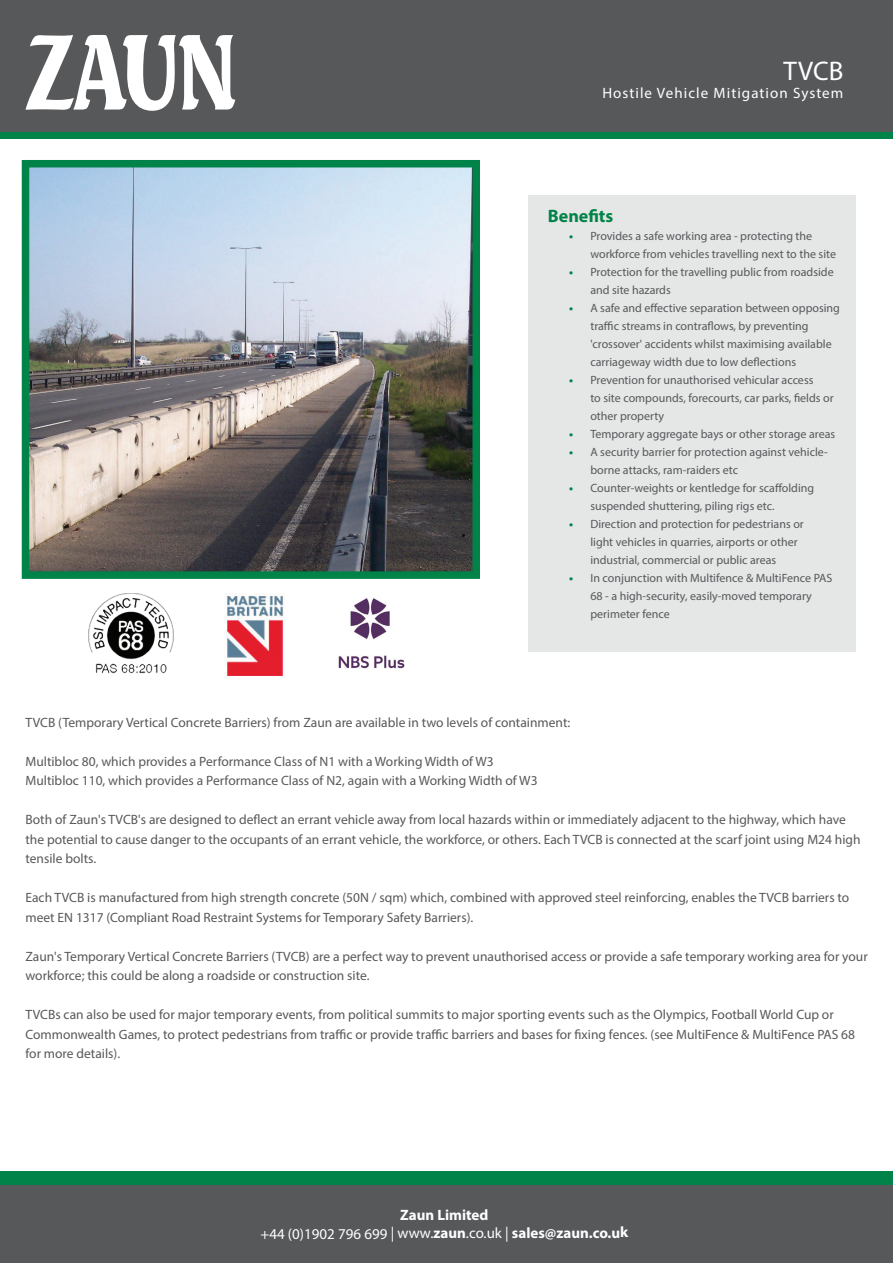
<style>
.page{position:relative;width:893px;height:1263px;background:#fff}
.page>*{position:absolute;margin:0;border:0;box-sizing:border-box;transform-origin:0 0}
.t1{font:27px "Myriad Pro";color:#fff}
.t2{font:700 18px "Myriad Pro";color:#008348}
.t3{font:700 15px/18.3px "Myriad Pro";letter-spacing:-.005em;color:#fff;text-align:center}
.t4{font:15px "Myriad Pro";letter-spacing:.07em;color:#fff}
.t5{font:13.5px/19.5px "Myriad Pro";color:#57585a}
.t6{font:12px/18px "Myriad Pro";color:#57585a}
.s1{font-weight:700;color:#008348}
.s2{font-weight:400}
</style>
<div class="page">
<img style="left:338px;top:598px;width:67px;height:71px">
<div style="left:529px;top:196px;width:327px;height:456px;background:#e5e6e6"></div>
<div style="left:0;top:124px;width:893px;height:15px;background:#008348"></div>
<div style="left:0;top:0;width:893px;height:132px;background:#57585a"></div>
<div style="left:0;top:1171px;width:893px;height:26px;background:#008348"></div>
<div style="left:0;top:1185px;width:893px;height:78px;background:#57585a"></div>
<svg style="left:26px;top:35px;width:209px;height:76px"></svg>
<img style="left:31px;top:169px;width:440px;height:401px">
<div style="left:22px;top:160px;width:458px;height:419px;border:8px solid #008348"></div>
<img style="left:224px;top:593px;width:61px;height:84px">
<img style="left:88px;top:593px;width:85px;height:81px">
<h1 class="t1" style="left:783px;top:60px;width:61px">TVCB</h1>
<p class="t4" style="left:602px;top:87px;width:242px">Hostile Vehicle Mitigation System</p>
<h2 class="t2" style="left:548px;top:209px;width:67px">Benefits</h2>
<p class="t6" style="left:590px;top:228px;width:247px;text-indent:-21px"><span class="s1">•</span> Provides a safe working area - protecting the workforce from vehicles travelling next to the site</p>
<p class="t6" style="left:590px;top:264px;width:245px;text-indent:-21px"><span class="s1">•</span> Protection for the travelling public from roadside and site hazards</p>
<p class="t6" style="left:590px;top:300px;width:251px;text-indent:-21px"><span class="s1">•</span> A safe and effective separation between opposing traffic streams in contraflows, by preventing 'crossover' accidents whilst maximising available carriageway width due to low deflections</p>
<p class="t6" style="left:590px;top:372px;width:245px;text-indent:-21px"><span class="s1">•</span> Prevention for unauthorised vehicular access<br>to site compounds, forecourts, car parks, fields or other property</p>
<p class="t6" style="left:569px;top:426px;width:268px"><span class="s1">•</span> Temporary aggregate bays or other storage areas</p>
<p class="t6" style="left:590px;top:444px;width:239px;text-indent:-21px"><span class="s1">•</span> A security barrier for protection against vehicle&shy;borne attacks, ram-raiders etc</p>
<p class="t6" style="left:590px;top:480px;width:225px;text-indent:-21px"><span class="s1">•</span> Counter-weights or kentledge for scaffolding suspended shuttering, piling rigs etc.</p>
<p class="t6" style="left:590px;top:516px;width:215px;text-indent:-21px"><span class="s1">•</span> Direction and protection for pedestrians or light vehicles in quarries, airports or other industrial, commercial or public areas</p>
<p class="t6" style="left:590px;top:570px;width:243px;text-indent:-21px"><span class="s1">•</span> In conjunction with Multifence &amp; MultiFence PAS<br>68 - a high-security, easily-moved temporary perimeter fence</p>
<p class="t5" style="left:26px;top:713px;width:546px">TVCB (Temporary Vertical Concrete Barriers) from Zaun are available in two levels of containment:</p>
<p class="t5" style="left:26px;top:752px;width:514px">Multibloc 80, which provides a Performance Class of N1 with a Working Width of W3<br>Multibloc 110, which provides a Performance Class of N2, again with a Working Width of W3</p>
<p class="t5" style="left:26px;top:811px;width:837px">Both of Zaun's TVCB's are designed to deflect an errant vehicle away from local hazards within or immediately adjacent to the highway, which have the potential to cause danger to the occupants of an errant vehicle, the workforce, or others. Each TVCB is connected at the scarf joint using M24 high tensile bolts.</p>
<p class="t5" style="left:26px;top:889px;width:825px">Each TVCB is manufactured from high strength concrete (50N / sqm) which, combined with approved steel reinforcing, enables the TVCB barriers to meet EN 1317 (Compliant Road Restraint Systems for Temporary Safety Barriers).</p>
<p class="t5" style="left:26px;top:947px;width:844px">Zaun's Temporary Vertical Concrete Barriers (TVCB) are a perfect way to prevent unauthorised access or provide a safe temporary working area for your workforce; this could be along a roadside or construction site.</p>
<p class="t5" style="left:26px;top:1006px;width:831px">TVCBs can also be used for major temporary events, from political summits to major sporting events such as the Olympics, Football World Cup or<br>Commonwealth Games, to protect pedestrians from traffic or provide traffic barriers and bases for fixing fences. (see MultiFence &amp; MultiFence PAS 68 for more details).</p>
<p class="t3" style="left:260px;top:1207px;width:369px">Zaun Limited<br><span class="s2">+44 (0)1902 796 699 | www.</span>zaun<span class="s2">.co.uk |</span> sales@zaun.co.uk</p>
</div>
